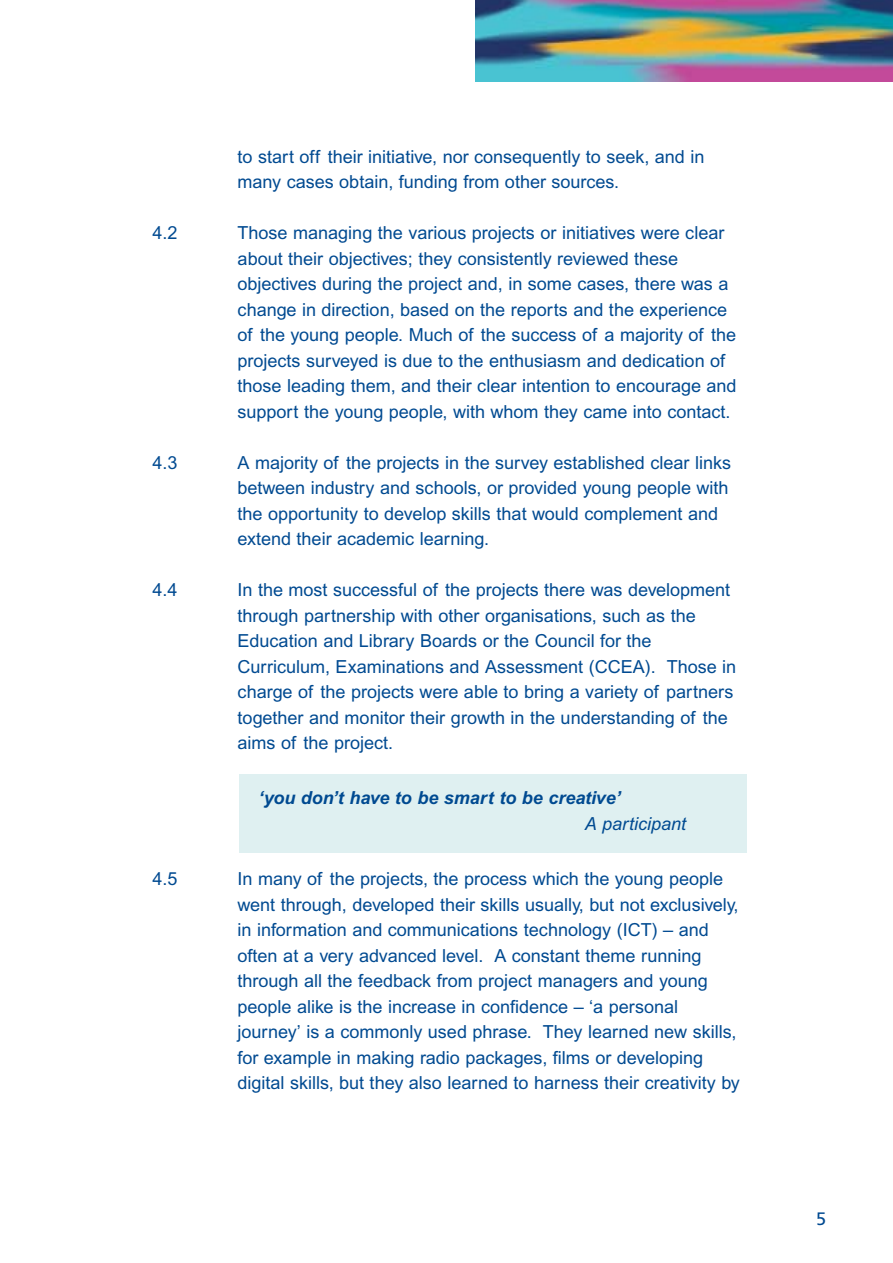
<style>
.page{position:relative;width:893px;height:1263px;background:#fff}
.page>*{position:absolute;margin:0;border:0;box-sizing:border-box;transform-origin:0 0}
.t1{font:18px/25.5px "Arial";color:#004a91}
.t2{font:italic 700 18px "Arial";color:#004a91}
.t3{font:italic 18px "Arial";color:#004a91}
.t4{font:18px "Frutiger";color:#004a91}
</style>
<div class="page">
<div style="left:239px;top:775px;width:507px;height:78px;background:#dff0f1"></div>
<img style="left:476px;top:0;width:416px;height:82px">
<p class="t1" style="left:237px;top:145px;width:468px">to start off their initiative, nor consequently to seek, and in many cases obtain, funding from other sources.</p>
<p class="t1" style="left:152px;top:222px;width:27px">4.2</p>
<p class="t1" style="left:237px;top:222px;width:500px">Those managing the various projects or initiatives were clear about their objectives; they consistently reviewed these objectives during the project and, in some cases, there was a change in direction, based on the reports and the experience of the young people. Much of the success of a majority of the projects surveyed is due to the enthusiasm and dedication of those leading them, and their clear intention to encourage and support the young people, with whom they came into contact.</p>
<p class="t1" style="left:152px;top:451px;width:27px">4.3</p>
<p class="t1" style="left:237px;top:451px;width:495px">A majority of the projects in the survey established clear links between industry and schools, or provided young people with the opportunity to develop skills that would complement and extend their academic learning.</p>
<p class="t1" style="left:152px;top:579px;width:27px">4.4</p>
<p class="t1" style="left:237px;top:579px;width:500px">In the most successful of the projects there was development through partnership with other organisations, such as the Education and Library Boards or the Council for the Curriculum, Examinations and Assessment (CCEA). Those in charge of the projects were able to bring a variety of partners together and monitor their growth in the understanding of the aims of the project.</p>
<p class="t2" style="left:259px;top:792px;width:363px">‘you don’t have to be smart to be creative’</p>
<p class="t3" style="left:584px;top:817px;width:103px">A participant</p>
<p class="t1" style="left:152px;top:868px;width:27px">4.5</p>
<p class="t1" style="left:237px;top:868px;width:504px">In many of the projects, the process which the young people went through, developed their skills usually, but not exclusively, in information and communications technology (ICT) – and often at a very advanced level. A constant theme running through all the feedback from project managers and young people alike is the increase in confidence – ‘a personal journey’ is a commonly used phrase. They learned new skills, for example in making radio packages, films or developing digital skills, but they also learned to harness their creativity by</p>
<p class="t4" style="left:816px;top:1212px;width:12px">5</p>
</div>
